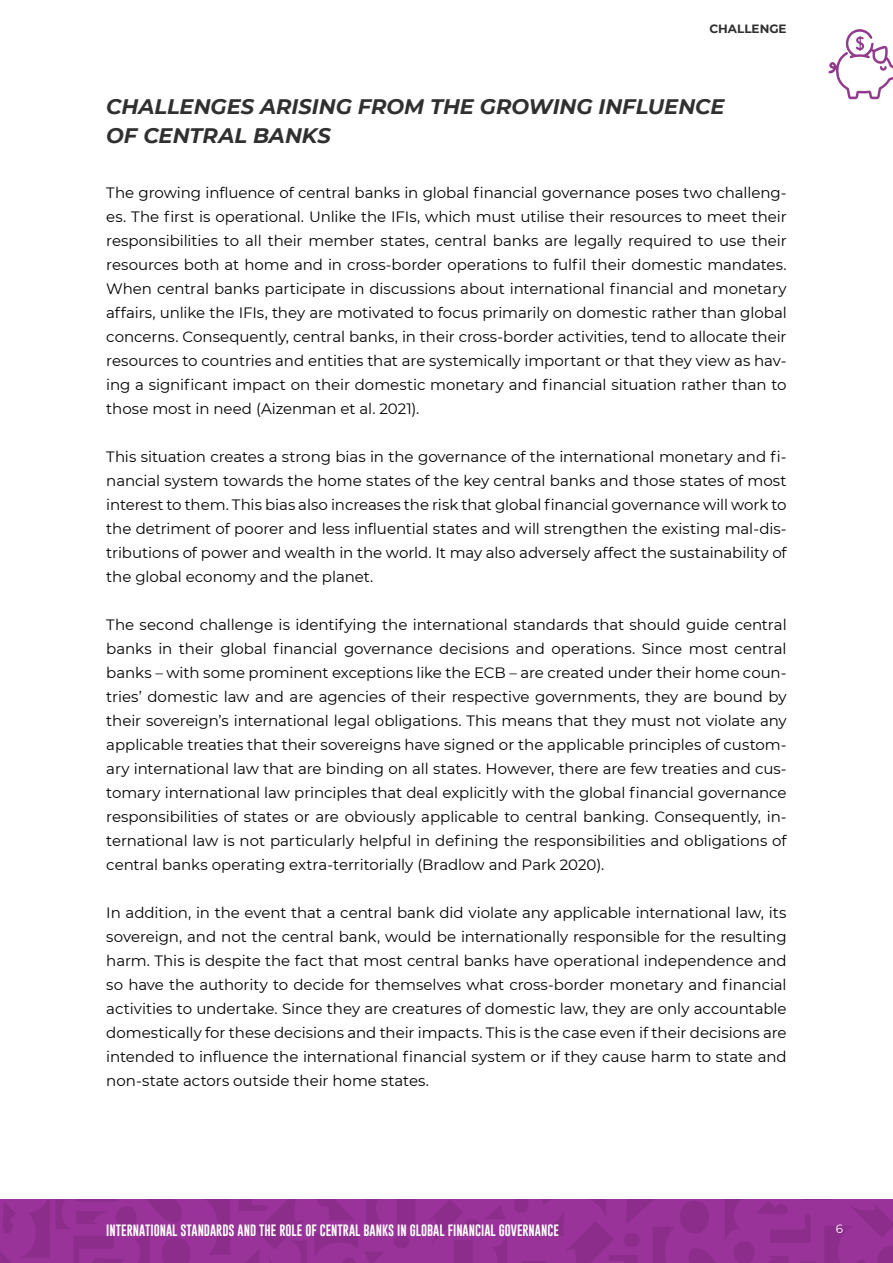
<style>
.page{position:relative;width:893px;height:1263px;background:#fff}
.page>*{position:absolute;margin:0;border:0;box-sizing:border-box;transform-origin:0 0}
.t1{font:italic 700 21px/28.5px "Montserrat";letter-spacing:-.005em;color:#2f302f}
.t2{font:15px/24px "Montserrat";letter-spacing:-.005em;color:#000;text-align:justify}
.t3{font:12px "Gobold";color:#fff}
.t4{font:700 12px "Montserrat";color:#2f302f}
.t5{font:12px "Montserrat";color:#fff}
</style>
<div class="page">
<div style="left:0;top:1199px;width:893px;height:64px;background:#939"></div>
<svg style="left:514px;top:1199px;width:379px;height:64px"></svg>
<svg style="left:430px;top:1200px;width:77px;height:63px"></svg>
<svg style="left:0;top:1199px;width:415px;height:64px"></svg>
<svg style="left:828px;top:29px;width:65px;height:70px"></svg>
<p class="t4" style="left:709px;top:20px;width:79px">CHALLENGE</p>
<h1 class="t1" style="left:106px;top:91px;width:620px">CHALLENGES ARISING FROM THE GROWING INFLUENCE<br>OF CENTRAL BANKS</h1>
<p class="t2" style="left:106px;top:180px;width:682px">The growing influence of central banks in global financial governance poses two challeng&shy;es. The first is operational. Unlike the IFIs, which must utilise their resources to meet their responsibilities to all their member states, central banks are legally required to use their resources both at home and in cross-border operations to fulfil their domestic mandates.<br>When central banks participate in discussions about international financial and monetary affairs, unlike the IFIs, they are motivated to focus primarily on domestic rather than global concerns. Consequently, central banks, in their cross-border activities, tend to allocate their resources to countries and entities that are systemically important or that they view as hav&shy;ing a significant impact on their domestic monetary and financial situation rather than to those most in need (Aizenman et al. 2021).</p>
<p class="t2" style="left:106px;top:444px;width:682px">This situation creates a strong bias in the governance of the international monetary and fi&shy;nancial system towards the home states of the key central banks and those states of most interest to them. This bias also increases the risk that global financial governance will work to the detriment of poorer and less influential states and will strengthen the existing mal-dis&shy;tributions of power and wealth in the world. It may also adversely affect the sustainability of the global economy and the planet.</p>
<p class="t2" style="left:106px;top:612px;width:682px">The second challenge is identifying the international standards that should guide central banks in their global financial governance decisions and operations. Since most central banks – with some prominent exceptions like the ECB – are created under their home coun&shy;tries’ domestic law and are agencies of their respective governments, they are bound by their sovereign’s international legal obligations. This means that they must not violate any applicable treaties that their sovereigns have signed or the applicable principles of custom&shy;ary international law that are binding on all states. However, there are few treaties and cus&shy;tomary international law principles that deal explicitly with the global financial governance responsibilities of states or are obviously applicable to central banking. Consequently, in&shy;ternational law is not particularly helpful in defining the responsibilities and obligations of central banks operating extra-territorially (Bradlow and Park 2020).</p>
<p class="t2" style="left:106px;top:900px;width:682px">In addition, in the event that a central bank did violate any applicable international law, its sovereign, and not the central bank, would be internationally responsible for the resulting harm. This is despite the fact that most central banks have operational independence and so have the authority to decide for themselves what cross-border monetary and financial activities to undertake. Since they are creatures of domestic law, they are only accountable domestically for these decisions and their impacts. This is the case even if their decisions are intended to influence the international financial system or if they cause harm to state and non-state actors outside their home states.</p>
<p class="t3" style="left:106px;top:1223px;width:454px">INTERNATIONAL STANDARDS AND THE ROLE OF CENTRAL BANKS IN GLOBAL FINANCIAL GOVERNANCE</p>
<p class="t5" style="left:836px;top:1221px;width:9px">6</p>
</div>
